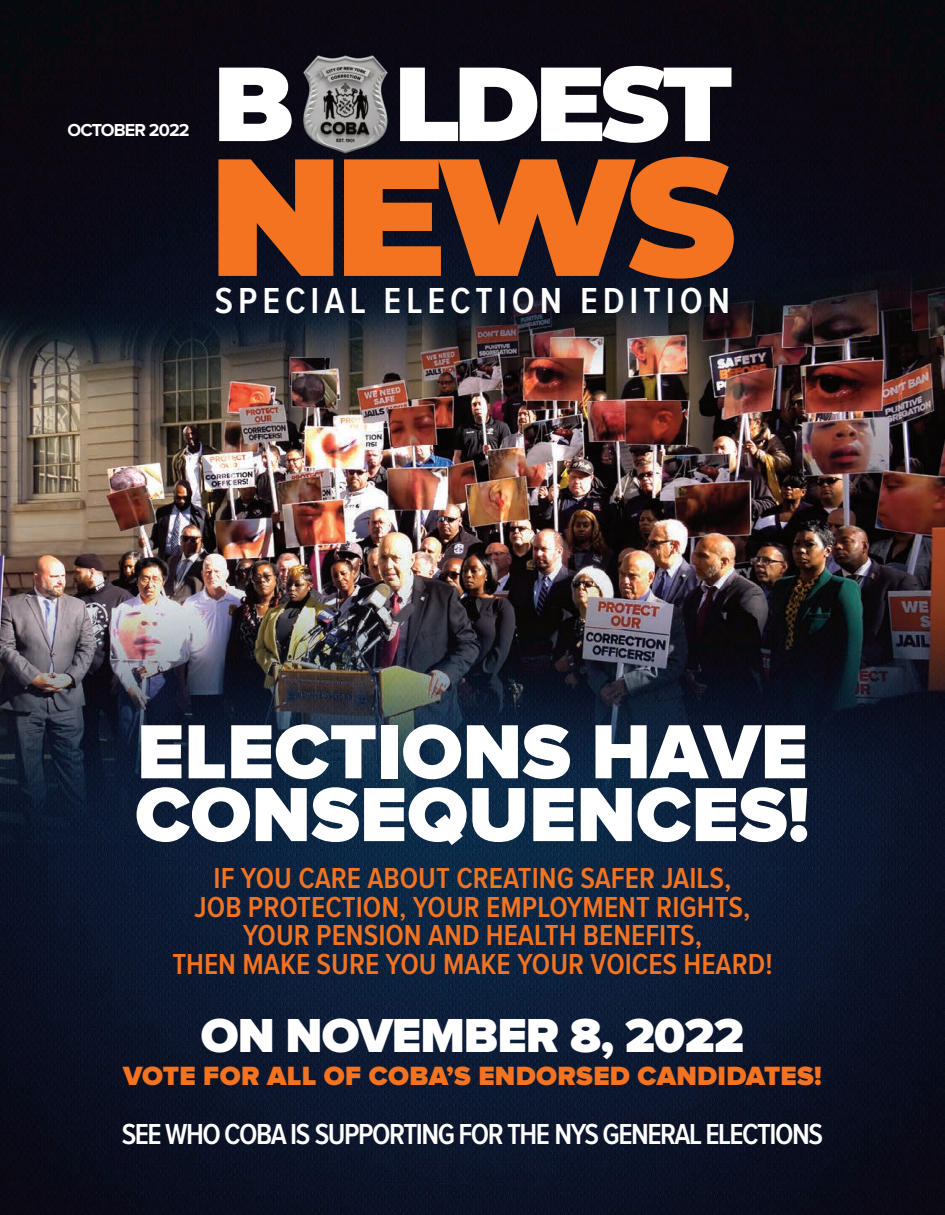
<style>
.page{position:relative;width:945px;height:1215px;background:#fff}
.page>*{position:absolute;margin:0;border:0;box-sizing:border-box;transform-origin:0 0}
.t1{font:900 166.5px "Montserrat";color:#f47321}
.t2{font:900 105px "Montserrat";letter-spacing:-.05em;color:#fff}
.t3{font:900 79.5px/62.8px "Proxima Nova";color:#fff}
.t4{font:900 49.5px "Proxima Nova";letter-spacing:-.02em;color:#fff}
.t5{font:600 37.5px "Proxima Nova Cond";letter-spacing:.13em;color:#fff}
.t6{font:600 30px/28.5px "Proxima Nova Cond";color:#f47321;text-align:center}
.t7{font:600 30px "Proxima Nova Cond";letter-spacing:-.05em;color:#fff}
.t8{font:900 27.3px "Proxima Nova";letter-spacing:.01em;color:#f47321}
.t9{font:700 18px "Proxima Nova";letter-spacing:-.05em;color:#fff}
</style>
<div class="page">
<img style="left:0;top:0;width:945px;height:1215px">
<img style="left:302px;top:53px;width:87px;height:101px">
<svg style="left:451px;top:0;width:43px;height:1px"></svg>
<svg style="left:451px;top:1214px;width:43px;height:1px"></svg>
<svg style="left:0;top:586px;width:1px;height:43px"></svg>
<svg style="left:944px;top:586px;width:1px;height:43px"></svg>
<p class="t9" style="left:68px;top:124px;width:124px">OCTOBER 2022</p>
<h2 class="t2" style="left:213px;top:39px;width:520px">B LDEST</h2>
<h1 class="t1" style="left:209px;top:115px;width:528px">NEWS</h1>
<p class="t5" style="left:215px;top:288px;width:517px">SPECIAL ELECTION EDITION</p>
<h3 class="t3" style="left:135px;top:728px;width:676px">ELECTIONS HAVE<br>CONSEQUENCES!</h3>
<p class="t6" style="left:172px;top:867px;width:602px">IF YOU CARE ABOUT CREATING SAFER JAILS,<br>JOB PROTECTION, YOUR EMPLOYMENT RIGHTS, YOUR PENSION AND HEALTH BENEFITS,<br>THEN MAKE SURE YOU MAKE YOUR VOICES HEARD!</p>
<h3 class="t4" style="left:201px;top:1019px;width:545px">ON NOVEMBER 8, 2022</h3>
<p class="t8" style="left:123px;top:1066px;width:700px">VOTE FOR ALL OF COBA’S ENDORSED CANDIDATES!</p>
<p class="t7" style="left:122px;top:1124px;width:703px">SEE WHO COBA IS SUPPORTING FOR THE NYS GENERAL ELECTIONS</p>
</div>
